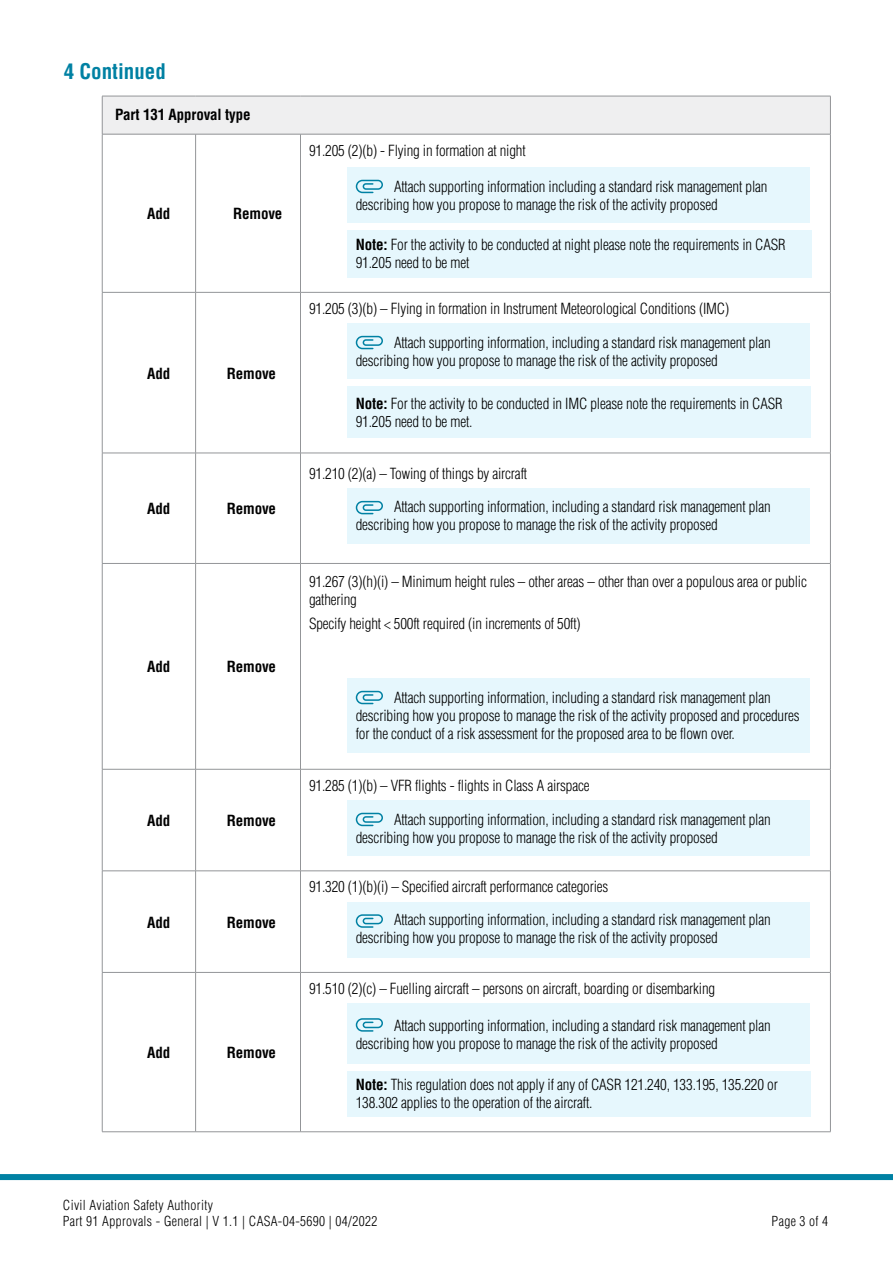
<style>
.page{position:relative;width:893px;height:1263px;background:#fff}
.page>*{position:absolute;margin:0;border:0;box-sizing:border-box;transform-origin:0 0}
.Sub-H_Cont_Bold_blue{font:700 condensed 21px "Helvetica LT Std";color:#0081a3}
.Attached_note_10pt_B{font:300 condensed 15px/18px "Helvetica LT Std";letter-spacing:-.01em;color:#000}
.P_10pt_SA1_5pt{font:300 condensed 15px/18px "Helvetica LT Std";letter-spacing:-.01em;color:#000}
.P_10pt_SA1pt{font:300 condensed 15px/18px "Helvetica LT Std";letter-spacing:-.01em;color:#000}
.Table_P_10pt_Left{font:700 condensed 15px "Helvetica LT Std";letter-spacing:-.01em;color:#000}
.Table_P_10pt_Center{font:700 condensed 15px "Helvetica LT Std";letter-spacing:-.01em;color:#000}
.Table_H{font:700 condensed 15px "Helvetica LT Std";letter-spacing:-.01em;color:#000}
.t1{font:300 condensed 13.5px/16.5px "Helvetica LT Std";letter-spacing:.025em;color:#000}
.s1{font-weight:700}
</style>
<div class="page">
<div style="left:0;top:1174px;width:893px;height:6px;background:#0081a3"></div>
<div style="left:102px;top:96px;width:728px;height:38px;background:#efeff0"></div>
<hr style="left:102px;top:134px;width:1px;height:158px;background:#939598">
<hr style="left:195px;top:134px;width:1px;height:158px;background:#939598">
<hr style="left:300px;top:134px;width:1px;height:158px;background:#939598">
<hr style="left:830px;top:134px;width:1px;height:158px;background:#939598">
<hr style="left:102px;top:292px;width:94px;height:1px;background:#939598">
<hr style="left:102px;top:293px;width:1px;height:160px;background:#939598">
<hr style="left:196px;top:292px;width:104px;height:1px;background:#939598">
<hr style="left:195px;top:293px;width:1px;height:160px;background:#939598">
<hr style="left:300px;top:292px;width:531px;height:1px;background:#939598">
<hr style="left:300px;top:293px;width:1px;height:160px;background:#939598">
<hr style="left:830px;top:293px;width:1px;height:160px;background:#939598">
<hr style="left:102px;top:453px;width:94px;height:1px;background:#939598">
<hr style="left:102px;top:453px;width:1px;height:110px;background:#939598">
<hr style="left:196px;top:453px;width:104px;height:1px;background:#939598">
<hr style="left:195px;top:453px;width:1px;height:110px;background:#939598">
<hr style="left:300px;top:453px;width:531px;height:1px;background:#939598">
<hr style="left:300px;top:453px;width:1px;height:110px;background:#939598">
<hr style="left:830px;top:453px;width:1px;height:110px;background:#939598">
<hr style="left:102px;top:563px;width:94px;height:1px;background:#939598">
<hr style="left:102px;top:564px;width:1px;height:205px;background:#939598">
<hr style="left:196px;top:563px;width:104px;height:1px;background:#939598">
<hr style="left:195px;top:564px;width:1px;height:205px;background:#939598">
<hr style="left:300px;top:563px;width:531px;height:1px;background:#939598">
<hr style="left:300px;top:564px;width:1px;height:205px;background:#939598">
<hr style="left:830px;top:564px;width:1px;height:205px;background:#939598">
<hr style="left:102px;top:769px;width:94px;height:1px;background:#939598">
<hr style="left:102px;top:769px;width:1px;height:102px;background:#939598">
<hr style="left:196px;top:769px;width:104px;height:1px;background:#939598">
<hr style="left:195px;top:769px;width:1px;height:102px;background:#939598">
<hr style="left:300px;top:769px;width:531px;height:1px;background:#939598">
<hr style="left:300px;top:769px;width:1px;height:102px;background:#939598">
<hr style="left:830px;top:769px;width:1px;height:102px;background:#939598">
<hr style="left:102px;top:870px;width:94px;height:1px;background:#939598">
<hr style="left:102px;top:871px;width:1px;height:101px;background:#939598">
<hr style="left:196px;top:870px;width:104px;height:1px;background:#939598">
<hr style="left:195px;top:871px;width:1px;height:101px;background:#939598">
<hr style="left:300px;top:870px;width:531px;height:1px;background:#939598">
<hr style="left:300px;top:871px;width:1px;height:101px;background:#939598">
<hr style="left:830px;top:871px;width:1px;height:101px;background:#939598">
<hr style="left:102px;top:972px;width:94px;height:1px;background:#939598">
<hr style="left:102px;top:972px;width:1px;height:159px;background:#939598">
<hr style="left:196px;top:972px;width:104px;height:1px;background:#939598">
<hr style="left:195px;top:972px;width:1px;height:159px;background:#939598">
<hr style="left:300px;top:972px;width:531px;height:1px;background:#939598">
<hr style="left:300px;top:972px;width:1px;height:159px;background:#939598">
<hr style="left:830px;top:972px;width:1px;height:159px;background:#939598">
<hr style="left:102px;top:1131px;width:94px;height:1px;background:#939598">
<hr style="left:196px;top:1131px;width:104px;height:1px;background:#939598">
<hr style="left:300px;top:1131px;width:531px;height:1px;background:#939598">
<hr style="left:830px;top:96px;width:1px;height:38px;background:#939598">
<hr style="left:102px;top:96px;width:94px;height:1px;background:#939598">
<hr style="left:102px;top:96px;width:1px;height:38px;background:#939598">
<hr style="left:196px;top:96px;width:104px;height:1px;background:#939598">
<hr style="left:300px;top:96px;width:531px;height:1px;background:#939598">
<hr style="left:102px;top:134px;width:94px;height:1px;background:#939598">
<hr style="left:196px;top:134px;width:104px;height:1px;background:#939598">
<hr style="left:300px;top:134px;width:531px;height:1px;background:#939598">
<div style="left:347px;top:167px;width:463px;height:56px;background:#e6f7fd"></div>
<div style="left:347px;top:230px;width:465px;height:47px;background:#e6f7fd"></div>
<div style="left:347px;top:323px;width:463px;height:56px;background:#e6f7fd"></div>
<div style="left:347px;top:386px;width:464px;height:52px;background:#e6f7fd"></div>
<div style="left:347px;top:488px;width:463px;height:56px;background:#e6f7fd"></div>
<div style="left:347px;top:678px;width:463px;height:74px;background:#e6f7fd"></div>
<div style="left:347px;top:800px;width:463px;height:56px;background:#e6f7fd"></div>
<div style="left:347px;top:902px;width:463px;height:55px;background:#e6f7fd"></div>
<div style="left:347px;top:1003px;width:463px;height:61px;background:#e6f7fd"></div>
<div style="left:347px;top:1071px;width:464px;height:46px;background:#e6f7fd"></div>
<h1 class="Sub-H_Cont_Bold_blue" style="left:64px;top:58px;width:104px">4 Continued</h1>
<p class="Table_H" style="left:115px;top:106px;width:137px">Part 131 Approval type</p>
<p class="Table_P_10pt_Center" style="left:147px;top:204px;width:25px">Add</p>
<p class="Table_P_10pt_Center" style="left:233px;top:204px;width:51px">Remove</p>
<p class="Table_P_10pt_Center" style="left:147px;top:364px;width:25px">Add</p>
<p class="Table_P_10pt_Left" style="left:227px;top:364px;width:51px">Remove</p>
<p class="Table_P_10pt_Center" style="left:147px;top:499px;width:25px">Add</p>
<p class="Table_P_10pt_Left" style="left:227px;top:499px;width:51px">Remove</p>
<p class="Table_P_10pt_Center" style="left:147px;top:657px;width:25px">Add</p>
<p class="Table_P_10pt_Left" style="left:227px;top:657px;width:51px">Remove</p>
<p class="Table_P_10pt_Center" style="left:147px;top:811px;width:25px">Add</p>
<p class="Table_P_10pt_Left" style="left:227px;top:811px;width:51px">Remove</p>
<p class="Table_P_10pt_Center" style="left:147px;top:913px;width:25px">Add</p>
<p class="Table_P_10pt_Left" style="left:227px;top:913px;width:51px">Remove</p>
<p class="Table_P_10pt_Center" style="left:147px;top:1043px;width:25px">Add</p>
<p class="Table_P_10pt_Left" style="left:227px;top:1043px;width:51px">Remove</p>
<p class="P_10pt_SA1pt" style="left:309px;top:141px;width:218px">91.205 (2)(b) - Flying in formation at night</p>
<p class="Attached_note_10pt_B" style="left:356px;top:178px;width:413px;text-indent:38px">Attach supporting information including a standard risk management plan describing how you propose to manage the risk of the activity proposed</p>
<p class="P_10pt_SA1pt" style="left:356px;top:236px;width:431px"><span class="s1">Note:</span> For the activity to be conducted at night please note the requirements in CASR<br>91.205 need to be met</p>
<p class="P_10pt_SA1_5pt" style="left:309px;top:299px;width:422px">91.205 (3)(b) – Flying in formation in Instrument Meteorological Conditions (IMC)</p>
<p class="Attached_note_10pt_B" style="left:356px;top:334px;width:416px;text-indent:38px">Attach supporting information, including a standard risk management plan describing how you propose to manage the risk of the activity proposed</p>
<p class="P_10pt_SA1pt" style="left:356px;top:394px;width:428px"><span class="s1">Note:</span> For the activity to be conducted in IMC please note the requirements in CASR<br>91.205 need to be met.</p>
<p class="P_10pt_SA1_5pt" style="left:309px;top:464px;width:220px">91.210 (2)(a) – Towing of things by aircraft</p>
<p class="Attached_note_10pt_B" style="left:356px;top:497px;width:416px;text-indent:38px">Attach supporting information, including a standard risk management plan describing how you propose to manage the risk of the activity proposed</p>
<p class="P_10pt_SA1_5pt" style="left:309px;top:572px;width:499px">91.267 (3)(h)(i) – Minimum height rules – other areas – other than over a populous area or public gathering</p>
<p class="P_10pt_SA1_5pt" style="left:309px;top:615px;width:273px">Specify height &lt; 500ft required (in increments of 50ft)</p>
<p class="Attached_note_10pt_B" style="left:356px;top:689px;width:445px;text-indent:38px">Attach supporting information, including a standard risk management plan describing how you propose to manage the risk of the activity proposed and procedures for the conduct of a risk assessment for the proposed area to be flown over.</p>
<p class="P_10pt_SA1_5pt" style="left:309px;top:776px;width:282px">91.285 (1)(b) – VFR flights - flights in Class A airspace</p>
<p class="Attached_note_10pt_B" style="left:356px;top:811px;width:416px;text-indent:38px">Attach supporting information, including a standard risk management plan describing how you propose to manage the risk of the activity proposed</p>
<p class="P_10pt_SA1_5pt" style="left:309px;top:878px;width:301px">91.320 (1)(b)(i) – Specified aircraft performance categories</p>
<p class="Attached_note_10pt_B" style="left:356px;top:911px;width:416px;text-indent:38px">Attach supporting information, including a standard risk management plan describing how you propose to manage the risk of the activity proposed</p>
<p class="P_10pt_SA1_5pt" style="left:309px;top:979px;width:408px">91.510 (2)(c) – Fuelling aircraft – persons on aircraft, boarding or disembarking</p>
<p class="Attached_note_10pt_B" style="left:356px;top:1016px;width:416px;text-indent:38px">Attach supporting information, including a standard risk management plan describing how you propose to manage the risk of the activity proposed</p>
<p class="P_10pt_SA1pt" style="left:356px;top:1076px;width:424px"><span class="s1">Note:</span> This regulation does not apply if any of CASR 121.240, 133.195, 135.220 or<br>138.302 applies to the operation of the aircraft.</p>
<p class="t1" style="left:63px;top:1197px;width:316px">Civil Aviation Safety Authority<br>Part 91 Approvals - General | V 1.1 | CASA-04-5690 | 04/2022</p>
<p class="t1" style="left:772px;top:1213px;width:58px">Page 3 of 4</p>
</div>
